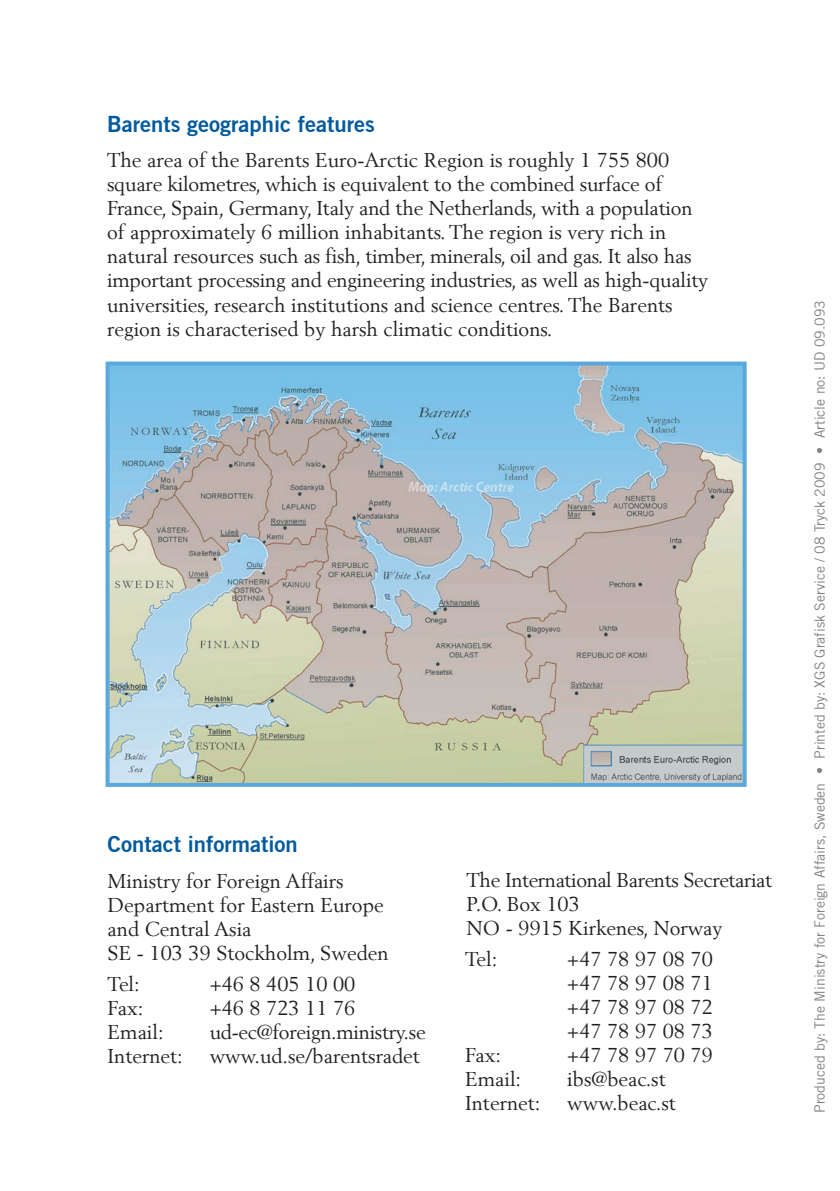
<style>
.page{position:relative;width:840px;height:1191px;background:#fff}
.page>*{position:absolute;margin:0;border:0;box-sizing:border-box;transform-origin:0 0}
.t1{font:22px "Trade Gothic Bold Two";color:#015a9d}
.t2{font:20px/24px "Berling";color:#231f20}
.t3{font:20px/24px "Berling";letter-spacing:-.02em;color:#231f20}
.t4{font:14px "Trade Gothic";color:#808285}
</style>
<div class="page">
<img style="left:110px;top:366px;width:631px;height:416px">
<div style="left:105px;top:361px;width:641px;height:426px;border:4px solid #5ba8dc"></div>
<p class="t1" style="left:107px;top:111px;width:269px">Barents geographic features</p>
<p class="t2" style="left:107px;top:148px;width:602px">The area of the Barents Euro-Arctic Region is roughly 1 755 800 square kilometres, which is equivalent to the combined surface of France, Spain, Germany, Italy and the Netherlands, with a population of approximately 6 million inhabitants. The region is very rich in natural resources such as fish, timber, minerals, oil and gas. It also has important processing and engineering industries, as well as high-quality universities, research institutions and science centres. The Barents region is characterised by harsh climatic conditions.</p>
<p class="t1" style="left:108px;top:831px;width:192px">Contact information</p>
<p class="t2" style="left:108px;top:868px;width:282px">Ministry for Foreign Affairs<br>Department for Eastern Europe and Central Asia<br>SE - 103 39 Stockholm, Sweden</p>
<p class="t2" style="left:108px;top:972px;width:34px">Tel:</p>
<p class="t2" style="left:210px;top:972px;width:147px">+46 8 405 10 00</p>
<p class="t2" style="left:108px;top:996px;width:37px">Fax:</p>
<p class="t2" style="left:210px;top:996px;width:147px">+46 8 723 11 76</p>
<p class="t2" style="left:108px;top:1020px;width:57px">Email:</p>
<p class="t2" style="left:210px;top:1020px;width:217px">ud-ec@foreign.ministry.se</p>
<p class="t2" style="left:108px;top:1044px;width:77px">Internet:</p>
<p class="t2" style="left:210px;top:1044px;width:211px">www.ud.se/barentsradet</p>
<p class="t3" style="left:466px;top:867px;width:307px">The International Barents Secretariat<br>P.O. Box 103<br>NO - 9915 Kirkenes, Norway</p>
<p class="t2" style="left:465px;top:947px;width:34px">Tel:</p>
<p class="t2" style="left:567px;top:947px;width:147px;text-align:justify">+47 78 97 08 70 +47 78 97 08 71 +47 78 97 08 72 +47 78 97 08 73</p>
<p class="t2" style="left:465px;top:1043px;width:37px">Fax:</p>
<p class="t2" style="left:567px;top:1043px;width:147px">+47 78 97 70 79</p>
<p class="t2" style="left:465px;top:1067px;width:57px">Email:</p>
<p class="t2" style="left:567px;top:1067px;width:100px">ibs@beac.st</p>
<p class="t2" style="left:465px;top:1091px;width:77px">Internet:</p>
<p class="t2" style="left:567px;top:1091px;width:110px">www.beac.st</p>
<p class="t4" style="left:810px;top:1113px;width:814px;rotate:-90deg">Produced by: The Ministry for Foreign Affairs, Sweden • Printed by: XGS Grafisk Service / 08 Tryck 2009 • Article no: UD 09.093</p>
</div>
